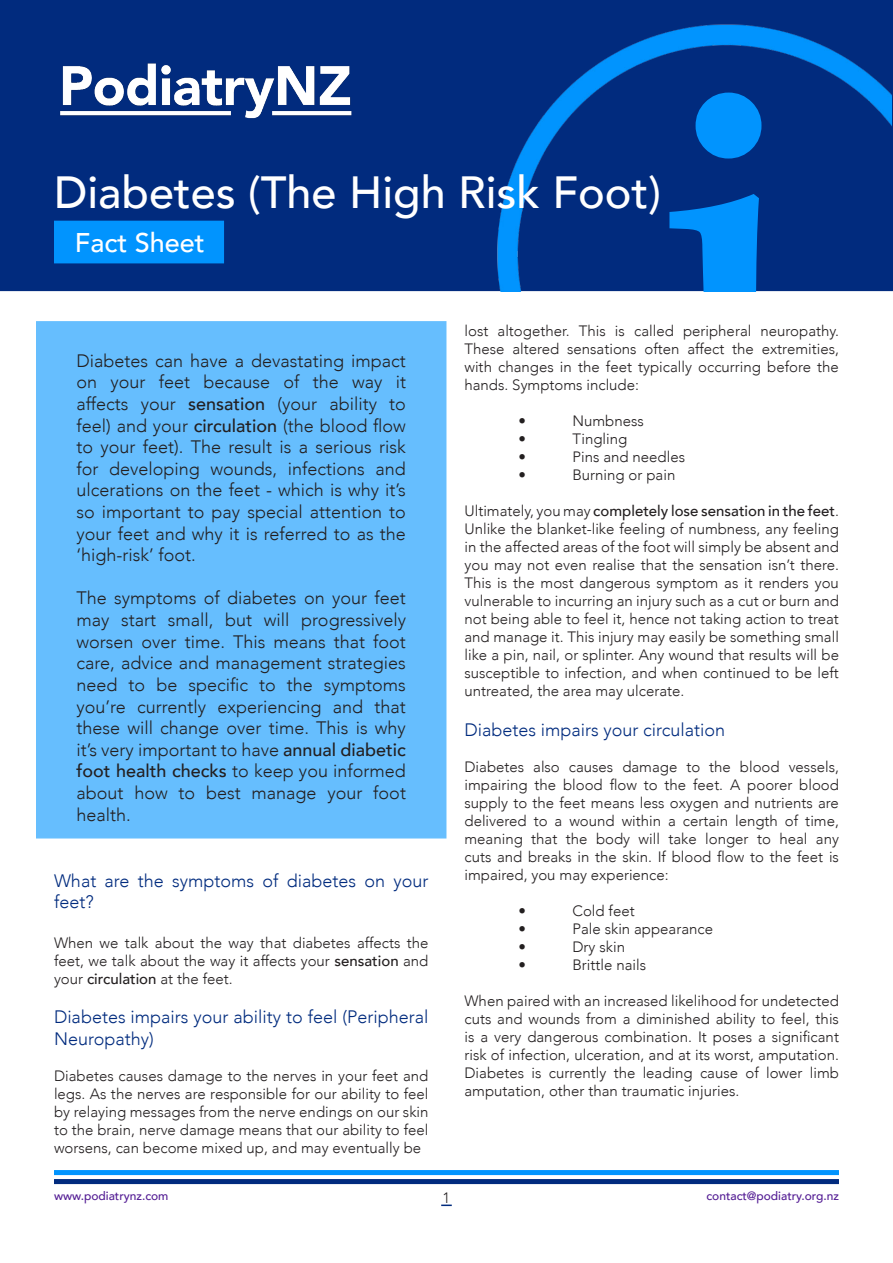
<style>
.page{position:relative;width:893px;height:1263px;background:#fff}
.page>*{position:absolute;margin:0;border:0;box-sizing:border-box;transform-origin:0 0}
.t1{font:500 45px "Avenir";color:#fff}
.t2{font:500 27px "Avenir";color:#fff}
.t3{font:300 18px/21.6px "Avenir";color:#231f20;text-align:justify}
.t4{font:300 18px/21.6px "Avenir";color:#012b7e}
.t5{font:300 15px/18px "Avenir";color:#231f20;text-align:justify}
.t6{font:500 12px "Avenir";color:#521b93}
.s1{font-weight:500}
</style>
<div class="page">
<div style="left:36px;top:321px;width:410px;height:517px;background:#66befe"></div>
<div style="left:1px;top:1px;width:891px;height:289px;background:#012b7e"></div>
<svg style="left:54px;top:1179px;width:785px;height:5px;background:#032d7f"></svg>
<svg style="left:54px;top:1170px;width:785px;height:5px;background:#0395fe"></svg>
<svg style="left:441px;top:1204px;width:11px;height:2px"></svg>
<div style="left:54px;top:221px;width:170px;height:42px;background:#0194fe"></div>
<img style="left:472px;top:24px;width:419px;height:267px">
<img style="left:60px;top:63px;width:292px;height:56px">
<p class="t1" style="left:54px;top:154px;width:608px">Diabetes (The High Risk Foot)</p>
<p class="t2" style="left:75px;top:219px;width:132px">Fact Sheet</p>
<p class="t3" style="left:77px;top:350px;width:331px">Diabetes can have a devastating impact on your feet because of the way it affects your <span class="s1">sensation</span> (your ability to feel) and your <span class="s1">circulation</span> (the blood flow to your feet). The result is a serious risk for developing wounds, infections and ulcerations on the feet - which is why it’s so important to pay special attention to your feet and why it is referred to as the ‘high-risk’ foot.</p>
<p class="t3" style="left:77px;top:587px;width:331px">The symptoms of diabetes on your feet may start small, but will progressively worsen over time. This means that foot care, advice and management strategies need to be specific to the symptoms you’re currently experiencing and that these will change over time. This is why it’s very important to have <span class="s1">annual diabetic foot health checks</span> to keep you informed about how to best manage your foot health.</p>
<p class="t4" style="left:54px;top:869px;width:376px">What are the symptoms of diabetes on your feet?</p>
<p class="t5" style="left:54px;top:933px;width:376px">When we talk about the way that diabetes affects the feet, we talk about the way it affects your <span class="s1">sensation</span> and your <span class="s1">circulation</span> at the feet.</p>
<p class="t4" style="left:54px;top:1006px;width:376px">Diabetes impairs your ability to feel (Peripheral<br>Neuropathy)</p>
<p class="t5" style="left:54px;top:1067px;width:376px">Diabetes causes damage to the nerves in your feet and legs. As the nerves are responsible for our ability to feel by relaying messages from the nerve endings on our skin to the brain, nerve damage means that our ability to feel worsens, can become mixed up, and may eventually be</p>
<p class="t5" style="left:464px;top:322px;width:376px">lost altogether. This is called peripheral neuropathy.<br>These altered sensations often affect the extremities, with changes in the feet typically occurring before the hands. Symptoms include:</p>
<p class="t5" style="left:518px;top:412px;width:9px">•</p>
<p class="t5" style="left:572px;top:412px;width:73px">Numbness</p>
<p class="t5" style="left:518px;top:430px;width:9px">•</p>
<p class="t5" style="left:572px;top:430px;width:56px">Tingling</p>
<p class="t5" style="left:518px;top:448px;width:9px">•</p>
<p class="t5" style="left:572px;top:448px;width:114px">Pins and needles</p>
<p class="t5" style="left:518px;top:466px;width:9px">•</p>
<p class="t5" style="left:572px;top:466px;width:104px">Burning or pain</p>
<p class="t5" style="left:464px;top:502px;width:376px">Ultimately, you may <span class="s1">completely lose sensation in the feet</span>.<br>Unlike the blanket-like feeling of numbness, any feeling in the affected areas of the foot will simply be absent and you may not even realise that the sensation isn’t there.<br>This is the most dangerous symptom as it renders you vulnerable to incurring an injury such as a cut or burn and not being able to feel it, hence not taking action to treat and manage it. This injury may easily be something small like a pin, nail, or splinter. Any wound that results will be susceptible to infection, and when continued to be left untreated, the area may ulcerate.</p>
<p class="t4" style="left:464px;top:719px;width:262px">Diabetes impairs your circulation</p>
<p class="t5" style="left:464px;top:758px;width:376px">Diabetes also causes damage to the blood vessels, impairing the blood flow to the feet. A poorer blood supply to the feet means less oxygen and nutrients are delivered to a wound within a certain length of time, meaning that the body will take longer to heal any cuts and breaks in the skin. If blood flow to the feet is impaired, you may experience:</p>
<p class="t5" style="left:518px;top:902px;width:9px">•</p>
<p class="t5" style="left:572px;top:902px;width:64px">Cold feet</p>
<p class="t5" style="left:518px;top:920px;width:9px">•</p>
<p class="t5" style="left:572px;top:920px;width:142px">Pale skin appearance</p>
<p class="t5" style="left:518px;top:938px;width:9px">•</p>
<p class="t5" style="left:572px;top:938px;width:54px">Dry skin</p>
<p class="t5" style="left:518px;top:956px;width:9px">•</p>
<p class="t5" style="left:572px;top:956px;width:75px">Brittle nails</p>
<p class="t5" style="left:464px;top:992px;width:376px">When paired with an increased likelihood for undetected cuts and wounds from a diminished ability to feel, this is a very dangerous combination. It poses a significant risk of infection, ulceration, and at its worst, amputation.<br>Diabetes is currently the leading cause of lower limb amputation, other than traumatic injuries.</p>
<p class="t6" style="left:54px;top:1185px;width:116px">www.podiatrynz.com</p>
<p class="t6" style="left:706px;top:1185px;width:134px">contact@podiatry.org.nz</p>
<p class="t5" style="left:443px;top:1189px;width:9px">1</p>
</div>
